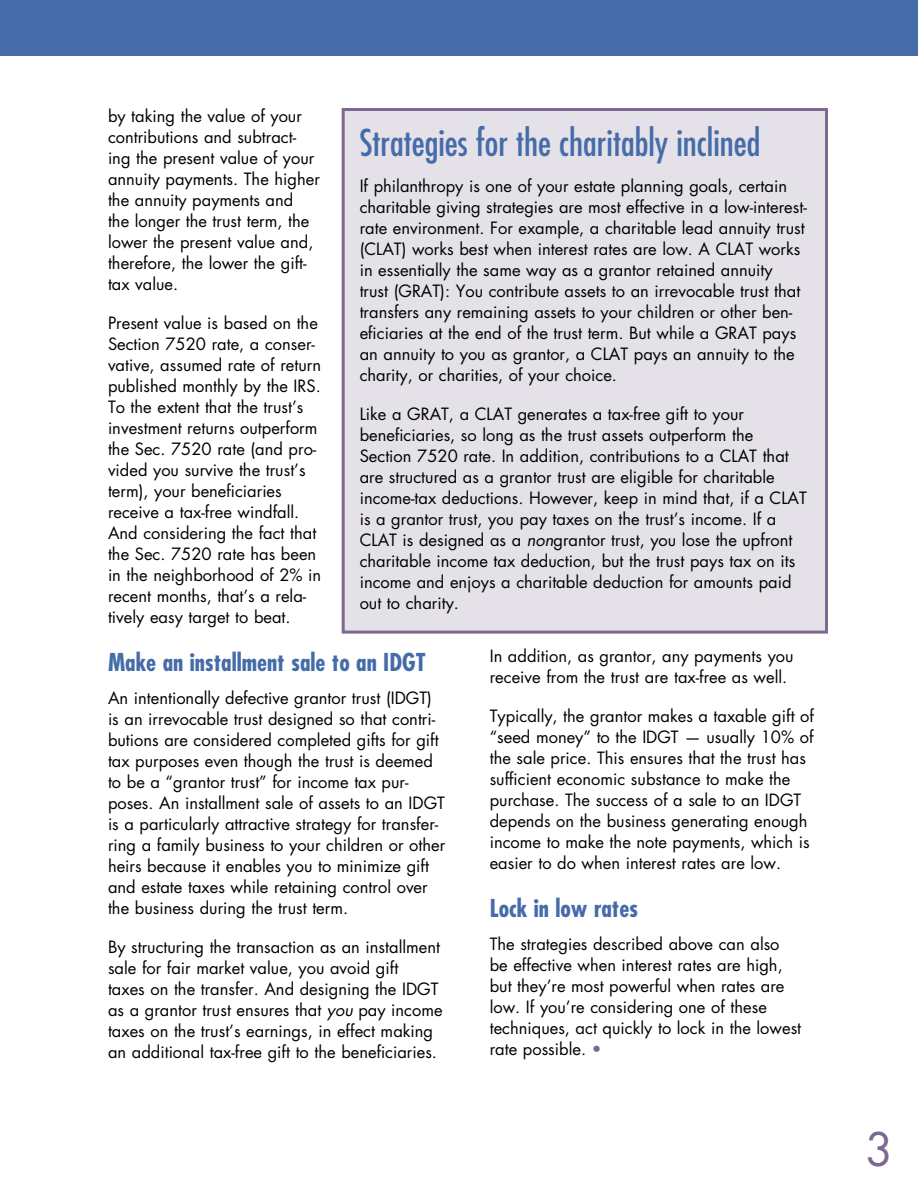
<style>
.page{position:relative;width:918px;height:1188px;background:#fff}
.page>*{position:absolute;margin:0;border:0;box-sizing:border-box;transform-origin:0 0}
.t1{font:45px "Futura Std";color:#7d6990}
.t2{font:condensed 36px "Futura Std";color:#456ca9}
.t3{font:700 condensed 24px "Futura Std";color:#456ca9}
.t4{font:16.5px/21px "Futura Std";color:#000}
.s1{font-style:italic}
.s2{color:#7d6990}
</style>
<div class="page">
<div style="left:0;top:0;width:918px;height:55px;background:#456ca9"></div>
<div style="left:343px;top:110px;width:483px;height:522px;background:#e5e1e8"></div>
<div style="left:342px;top:108px;width:486px;height:526px;border:3px solid #7d6990"></div>
<p class="t4" style="left:108px;top:105px;width:213px">by taking the value of your contributions and subtract&shy;ing the present value of your annuity payments. The higher the annuity payments and<br>the longer the trust term, the lower the present value and, therefore, the lower the gift&shy;tax value.</p>
<p class="t4" style="left:108px;top:312px;width:215px">Present value is based on the<br>Section 7520 rate, a conser&shy;vative, assumed rate of return published monthly by the IRS.<br>To the extent that the trust’s investment returns outperform the Sec. 7520 rate (and pro&shy;vided you survive the trust’s term), your beneficiaries receive a tax-free windfall.<br>And considering the fact that the Sec. 7520 rate has been in the neighborhood of 2% in recent months, that’s a rela&shy;tively easy target to beat.</p>
<h3 class="t3" style="left:108px;top:647px;width:319px">Make an installment sale to an IDGT</h3>
<p class="t4" style="left:108px;top:687px;width:339px">An intentionally defective grantor trust (IDGT) is an irrevocable trust designed so that contri&shy;butions are considered completed gifts for gift tax purposes even though the trust is deemed to be a “grantor trust” for income tax pur&shy;poses. An installment sale of assets to an IDGT is a particularly attractive strategy for transfer&shy;ring a family business to your children or other heirs because it enables you to minimize gift and estate taxes while retaining control over the business during the trust term.</p>
<p class="t4" style="left:108px;top:936px;width:336px">By structuring the transaction as an installment sale for fair market value, you avoid gift<br>taxes on the transfer. And designing the IDGT as a grantor trust ensures that <span class="s1">you</span> pay income taxes on the trust’s earnings, in effect making an additional tax-free gift to the beneficiaries.</p>
<h2 class="t2" style="left:360px;top:121px;width:402px">Strategies for the charitably inclined</h2>
<p class="t4" style="left:360px;top:175px;width:449px">If philanthropy is one of your estate planning goals, certain charitable giving strategies are most effective in a low-interest&shy;rate environment. For example, a charitable lead annuity trust (CLAT) works best when interest rates are low. A CLAT</p>
<p class="t4" style="left:360px;top:238px;width:442px;text-indent:399px">works in essentially the same way as a grantor retained annuity trust (GRAT): You contribute assets to an irrevocable trust that transfers any remaining assets to your children or other ben&shy;eficiaries at the end of the trust term. But while a GRAT pays an annuity to you as grantor, a CLAT</p>
<p class="t4" style="left:634px;top:343px;width:162px">pays an annuity to the</p>
<p class="t4" style="left:360px;top:364px;width:259px">charity, or charities, of your choice.</p>
<p class="t4" style="left:360px;top:403px;width:136px">Like a GRAT, a CLAT</p>
<p class="t4" style="left:360px;top:403px;width:395px;text-indent:158px">generates a tax-free gift to your beneficiaries, so long as the trust assets outperform the<br>Section 7520 rate. In addition, contributions to a CLAT</p>
<p class="t4" style="left:360px;top:445px;width:431px;text-indent:403px">that are structured as a grantor trust are eligible for charitable income-tax deductions. However, keep in mind that, if a CLAT is a grantor trust, you pay taxes on the trust’s income. If a CLAT</p>
<p class="t4" style="left:360px;top:529px;width:437px;text-indent:43px">is designed as a <span class="s1">non</span>grantor trust, you lose the upfront charitable income tax deduction, but the trust pays tax on its income and enjoys a charitable deduction for amounts paid out to charity.</p>
<p class="t4" style="left:490px;top:646px;width:305px">In addition, as grantor, any payments you receive from the trust are tax-free as well.</p>
<p class="t4" style="left:490px;top:706px;width:326px">Typically, the grantor makes a taxable gift of “seed money” to the IDGT — usually 10% of the sale price. This ensures that the trust has sufficient economic substance to make the purchase. The success of a sale to an IDGT depends on the business generating enough income to make the note payments, which is easier to do when interest rates are low.</p>
<h3 class="t3" style="left:490px;top:893px;width:150px">Lock in low rates</h3>
<p class="t4" style="left:490px;top:934px;width:313px">The strategies described above can also be effective when interest rates are high, but they’re most powerful when rates are low. If you’re considering one of these techniques, act quickly to lock in the lowest rate possible. <span class="s2">•</span></p>
<h1 class="t1" style="left:865px;top:1120px;width:29px">3</h1>
</div>
